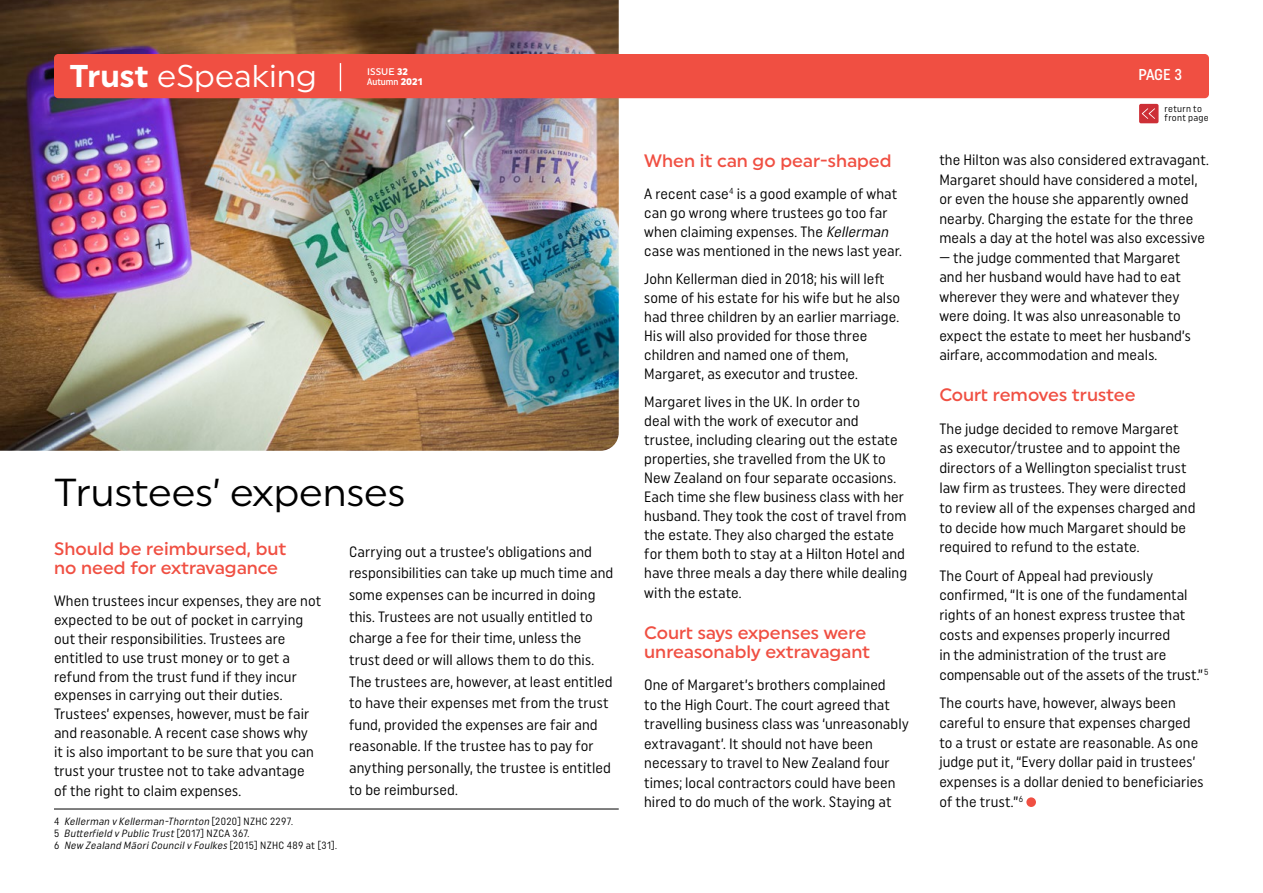
<style>
.page{position:relative;width:1263px;height:893px;background:#fff}
.page>*{position:absolute;margin:0;border:0;box-sizing:border-box;transform-origin:0 0}
.t1{font:39px "Uniform";color:#000}
.t2{font:31.5px "Uniform";color:#fff}
.t3{font:500 18px/19.5px "Uniform";color:#f04f42}
.t4{font:500 15.75px "Uniform Condensed";color:#fff}
.t5{font:15px/19px "Uniform Condensed";letter-spacing:.005em;color:#000}
.t6{font:italic 10.5px/12px "Uniform Condensed";color:#000}
.t7{font:9.6px/9px "Uniform Condensed";letter-spacing:.03em;color:#000}
.t8{font:500 9.6px "Uniform Condensed";color:#fff}
.t9{font:500 9.6px "Uniform";color:#fff}
.s1{font-weight:700}
.s2{font-weight:900}
.s3{font-family:"Uniform";font-weight:900}
.s4{font-style:normal}
.s5{font-style:italic}
</style>
<div class="page">
<img style="left:0;top:0;width:619px;height:451px">
<div style="left:54px;top:54px;width:1155px;height:44px;background:#f04f42;border-radius:4px"></div>
<svg style="left:340px;top:63px;width:1px;height:28px"></svg>
<div style="left:1139px;top:104px;width:19px;height:19px;background:#cd2f36;border-radius:2px"></div>
<svg style="left:1142px;top:108px;width:13px;height:11px"></svg>
<div style="left:1026px;top:797px;width:10px;height:10px;background:#f04f42;border-radius:50%"></div>
<hr style="left:54px;top:809px;width:565px;height:1px;background:#000">
<h2 class="t2" style="left:70px;top:57px;width:249px"><span class="s1">Trust</span> eSpeaking</h2>
<p class="t4" style="left:1138px;top:65px;width:45px">PAGE 3</p>
<p class="t7" style="left:1164px;top:104px;width:46px">return to front page</p>
<p class="t9" style="left:367px;top:65px;width:42px">ISSUE <span class="s2">32</span></p>
<p class="t8" style="left:367px;top:76px;width:57px">Autumn <span class="s3">2021</span></p>
<h1 class="t1" style="left:54px;top:468px;width:353px">Trustees’ expenses</h1>
<p class="t3" style="left:54px;top:538px;width:234px">Should be reimbursed, but no need for extravagance</p>
<p class="t5" style="left:54px;top:591px;width:269px">When trustees incur expenses, they are not expected to be out of pocket in carrying out their responsibilities. Trustees are entitled to use trust money or to get a refund from the trust fund if they incur expenses in carrying out their duties.<br>Trustees’ expenses, however, must be fair and reasonable. A recent case shows why<br>it is also important to be sure that you can trust your trustee not to take advantage of the right to claim expenses.</p>
<p class="t5" style="left:349px;top:541px;width:266px;line-height:21.6px">Carrying out a trustee’s obligations and responsibilities can take up much time and some expenses can be incurred in doing this. Trustees are not usually entitled to charge a fee for their time, unless the trust deed or will allows them to do this.<br>The trustees are, however, at least entitled to have their expenses met from the trust fund, provided the expenses are fair and reasonable. If the trustee has to pay for anything personally, the trustee is entitled to be reimbursed.</p>
<p class="t6" style="left:54px;top:815px;width:284px"><span class="s4">4</span> Kellerman v Kellerman-Thornton <span class="s4">[2 0 2 0 ] N Z H C 2 2 9 7.<br>5</span> Butterfield v Public Trust<span class="s4">[2 0 1 7] N Z C A 3 6 7.<br>6</span> New Zealand MāoriCouncilv Foulkes<span class="s4">[2 0 1 5 ] N Z H C 4 8 9 a t [ 3 1] .</span></p>
<p class="t3" style="left:644px;top:151px;width:249px">When it can go pear-shaped</p>
<p class="t5" style="left:644px;top:184px;width:259px">A recent case<sup>4</sup> is a good example of what can go wrong where trustees go too far when claiming expenses. The <span class="s5">Kellerman </span>case was mentioned in the news last year.</p>
<p class="t5" style="left:644px;top:269px;width:258px">John Kellerman died in 2018; his will left some of his estate for his wife but he also had three children by an earlier marriage.<br>His will also provided for those three children and named one of them, Margaret, as executor and trustee.</p>
<p class="t5" style="left:644px;top:392px;width:264px">Margaret lives in the UK. In order to<br>deal with the work of executor and trustee, including clearing out the estate properties, she travelled from the UK to New Zealand on four separate occasions.<br>Each time she flew business class with her husband. They took the cost of travel from the estate. They also charged the estate for them both to stay at a Hilton Hotel and have three meals a day there while dealing with the estate.</p>
<p class="t3" style="left:644px;top:622px;width:227px">Court says expenses were unreasonably extravagant</p>
<p class="t5" style="left:644px;top:675px;width:266px;line-height:19.5px">One of Margaret’s brothers complained<br>to the High Court. The court agreed that travelling business class was ‘unreasonably extravagant’. It should not have been necessary to travel to New Zealand four times; local contractors could have been hired to do much of the work. Staying at</p>
<p class="t5" style="left:939px;top:150px;width:271px;line-height:19.5px">the Hilton was also considered extravagant.<br>Margaret should have considered a motel, or even the house she apparently owned nearby. Charging the estate for the three meals a day at the hotel was also excessive</p>
<p class="t5" style="left:939px;top:247px;width:253px;line-height:19.5px">— the judge commented that Margaret and her husband would have had to eat wherever they were and whatever they were doing. It was also unreasonable to expect the estate to meet her husband’s airfare, accommodation and meals.</p>
<p class="t3" style="left:939px;top:385px;width:198px">Court removes trustee</p>
<p class="t5" style="left:939px;top:418px;width:258px;line-height:19.8px">The judge decided to remove Margaret as executor/trustee and to appoint the directors of a Wellington specialist trust law firm as trustees. They were directed to review all of the expenses charged and to decide how much Margaret should be required to refund to the estate.</p>
<p class="t5" style="left:939px;top:565px;width:270px;line-height:19.8px">The Court of Appeal had previously confirmed, “It is one of the fundamental rights of an honest express trustee that costs and expenses properly incurred<br>in the administration of the trust are compensable out of the assets of the trust.”<sup>5</sup></p>
<p class="t5" style="left:939px;top:692px;width:266px;line-height:19.8px">The courts have, however, always been careful to ensure that expenses charged to a trust or estate are reasonable. As one judge put it, “Every dollar paid in trustees’ expenses is a dollar denied to beneficiaries of the trust.”<sup>6</sup></p>
</div>
